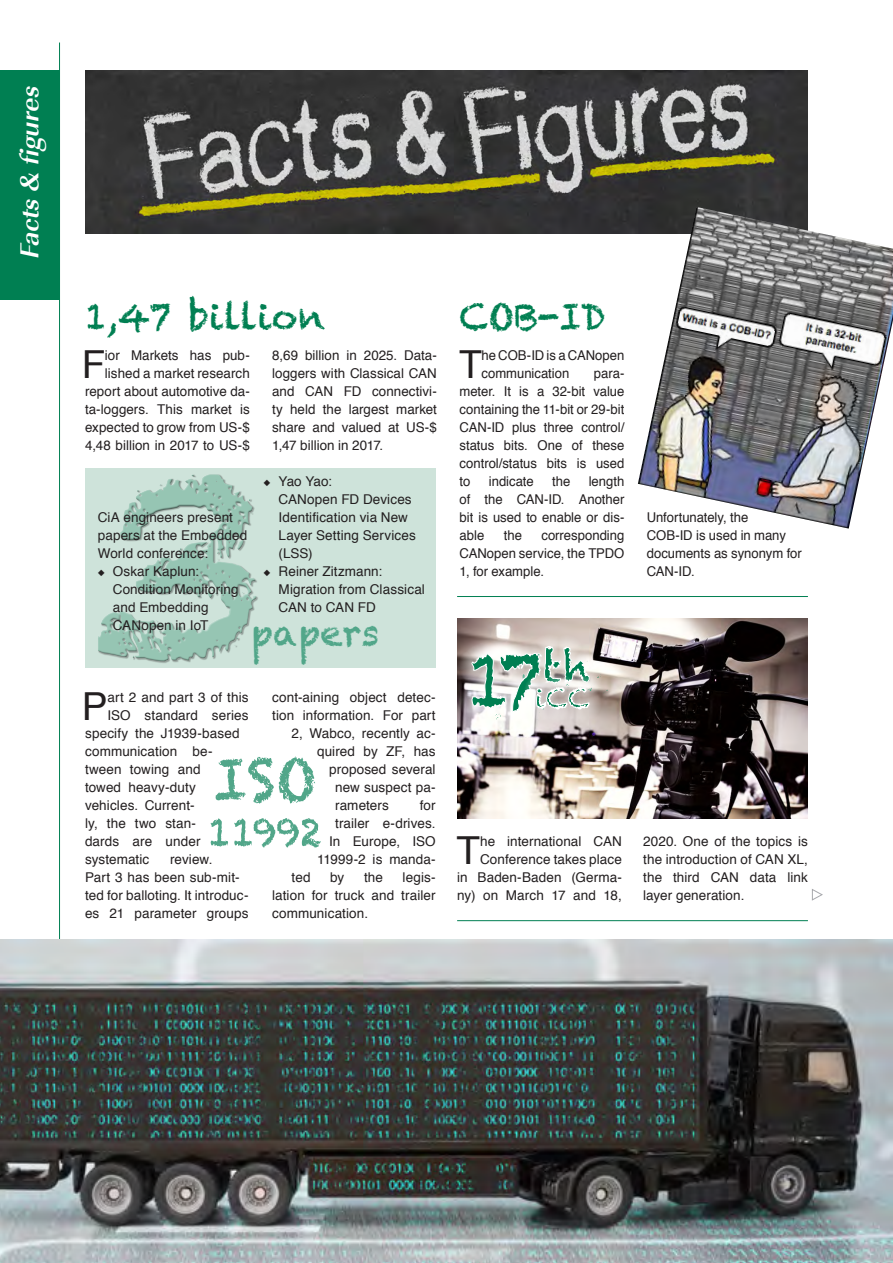
<style>
.page{position:relative;width:893px;height:1263px;background:#fff}
.page>*{position:absolute;margin:0;border:0;box-sizing:border-box;transform-origin:0 0}
.t1{font:38.55px "Helvetica";color:#231f20}
.t2{font:36px "Chalkduster";color:#007f52}
.t3{font:36px "Chalkduster";color:#51a689}
.t4{font:27px "URW Imperial T Bold Obli";letter-spacing:-.005em;color:#fff}
.t5{font:13.5px/18px "Helvetica";letter-spacing:.005em;color:#231f20}
</style>
<div class="page">
<hr style="left:59px;top:43px;width:1px;height:1220px;background:#007f52">
<div style="left:0;top:70px;width:60px;height:230px;background:#007f52"></div>
<img style="left:85px;top:70px;width:723px;height:164px">
<hr style="left:457px;top:596px;width:351px;height:1px;background:#007f52">
<hr style="left:457px;top:920px;width:351px;height:1px;background:#007f52">
<img style="left:638px;top:207px;width:255px;height:322px">
<img style="left:457px;top:619px;width:351px;height:200px">
<img style="left:0;top:940px;width:893px;height:323px">
<div style="left:85px;top:468px;width:351px;height:200px;background:#cee3da"></div>
<div style="left:96px;top:475px;width:161px;height:187px;background:#231f20;opacity:.65"></div>
<svg style="left:211px;top:818px;width:110px;height:29px"></svg>
<svg style="left:216px;top:756px;width:99px;height:47px"></svg>
<svg style="left:459px;top:633px;width:143px;height:92px;background:#b2a6a2"></svg>
<svg style="left:524px;top:720px;width:78px;height:2px"></svg>
<svg style="left:471px;top:646px;width:138px;height:74px"></svg>
<svg style="left:812px;top:889px;width:11px;height:11px"></svg>
<h3 class="t4" style="left:14px;top:258px;width:175px;rotate:-90deg">Facts &amp; figures</h3>
<h2 class="t2" style="left:85px;top:295px;width:242px">1,47 billion</h2>
<h2 class="t2" style="left:460px;top:295px;width:148px">COB-ID</h2>
<p class="t5" style="left:85px;top:347px;width:166px;text-align:right">ior Markets has pub&shy;lished a market research report about automotive da&shy;ta-loggers. This market is expected to grow from US-$<br>4,48 billion in 2017 to US-$</p>
<h1 class="t1" style="left:459px;top:335px;width:24px">T</h1>
<p class="t5" style="left:481px;top:347px;width:144px">he COB-ID is a CANopen communication</p>
<p class="t5" style="left:272px;top:347px;width:166px;text-align:justify">8,69 billion in 2025. Data&shy;loggers with Classical CAN and CAN FD connectivi&shy;ty held the largest market share and valued at US-$ 1,47 billion in 2017.</p>
<h1 class="t1" style="left:82px;top:335px;width:25px">F</h1>
<p class="t5" style="left:460px;top:365px;width:166px;text-align:justify;text-indent:134px">para&shy;meter. It is a 32-bit value containing the 11-bit or 29-bit CAN-ID plus three control/ status bits. One of these control/status bits is used to</p>
<p class="t5" style="left:460px;top:473px;width:166px;text-align:justify;text-indent:129px">length of the CAN-ID. Another bit is used to enable or dis&shy;able</p>
<p class="t5" style="left:489px;top:473px;width:46px">indicate</p>
<p class="t5" style="left:552px;top:473px;width:20px">the</p>
<p class="t5" style="left:279px;top:473px;width:139px;text-indent:-15px">◆ Yao Yao:<br>CANopen FD Devices<br>Identification via New<br>Layer Setting Services (LSS)</p>
<p class="t5" style="left:279px;top:563px;width:148px;text-indent:-15px">◆ Reiner Zitzmann:<br>Migration from Classical<br>CAN to CAN FD</p>
<p class="t5" style="left:98px;top:509px;width:151px">CiA engineers present papers at the Embedded<br>World conference:</p>
<p class="t5" style="left:113px;top:563px;width:127px;text-indent:-15px">◆ Oskar Kaplun:<br>Condition Monitoring and Embedding<br>CANopen in IoT</p>
<p class="t5" style="left:460px;top:527px;width:166px;text-align:justify;text-indent:82px">corresponding CANopen service, the TPDO 1, for example.</p>
<p class="t5" style="left:504px;top:527px;width:20px">the</p>
<h2 class="t3" style="left:251px;top:611px;width:130px">papers</h2>
<p class="t5" style="left:647px;top:509px;width:157px">Unfortunately, the<br>COB-ID is used in many documents as synonym for<br>CAN-ID.</p>
<h1 class="t1" style="left:82px;top:677px;width:27px">P</h1>
<p class="t5" style="left:107px;top:689px;width:143px">art 2 and part 3 of this</p>
<p class="t5" style="left:107px;top:707px;width:143px">ISO standard series</p>
<p class="t5" style="left:85px;top:725px;width:156px">specify the J1939-based</p>
<p class="t5" style="left:85px;top:743px;width:129px">communication be-</p>
<p class="t5" style="left:85px;top:761px;width:117px">tween towing and</p>
<p class="t5" style="left:85px;top:779px;width:112px">towed heavy-duty</p>
<p class="t5" style="left:85px;top:797px;width:111px">vehicles. Current-</p>
<p class="t5" style="left:85px;top:815px;width:113px">ly, the two stan-</p>
<p class="t5" style="left:85px;top:833px;width:117px">dards are under</p>
<p class="t5" style="left:85px;top:851px;width:66px">systematic</p>
<p class="t5" style="left:85px;top:851px;width:165px;text-indent:85px">review.<br>Part 3 has been sub-mit&shy;ted for balloting. It introduc&shy;es 21 parameter groups</p>
<p class="t5" style="left:272px;top:689px;width:165px">cont-aining object detec-</p>
<p class="t5" style="left:272px;top:707px;width:165px">tion information. For part</p>
<p class="t5" style="left:292px;top:725px;width:146px">2, Wabco, recently ac-</p>
<p class="t5" style="left:317px;top:743px;width:120px">quired by ZF, has</p>
<p class="t5" style="left:329px;top:761px;width:108px">proposed several</p>
<p class="t5" style="left:335px;top:779px;width:102px">new suspect pa-</p>
<p class="t5" style="left:335px;top:797px;width:55px">rameters</p>
<p class="t5" style="left:317px;top:797px;width:120px;text-align:right">for<br>trailer e-drives.<br>In Europe, ISO<br>11999-2 is manda-</p>
<p class="t5" style="left:292px;top:869px;width:20px">ted</p>
<p class="t5" style="left:330px;top:869px;width:16px">by</p>
<p class="t5" style="left:364px;top:869px;width:20px">the</p>
<p class="t5" style="left:272px;top:869px;width:165px;text-align:justify;text-indent:131px">legis&shy;lation for truck and trailer communication.</p>
<p class="t5" style="left:457px;top:833px;width:166px;text-align:right">he international CAN<br>Conference takes place<br>in Baden-Baden (Germa&shy;ny) on March 17 and 18,</p>
<p class="t5" style="left:643px;top:833px;width:166px;text-align:justify">2020. One of the topics is the introduction of CAN XL, the third CAN data link layer generation.</p>
<h1 class="t1" style="left:456px;top:821px;width:25px">T</h1>
</div>
